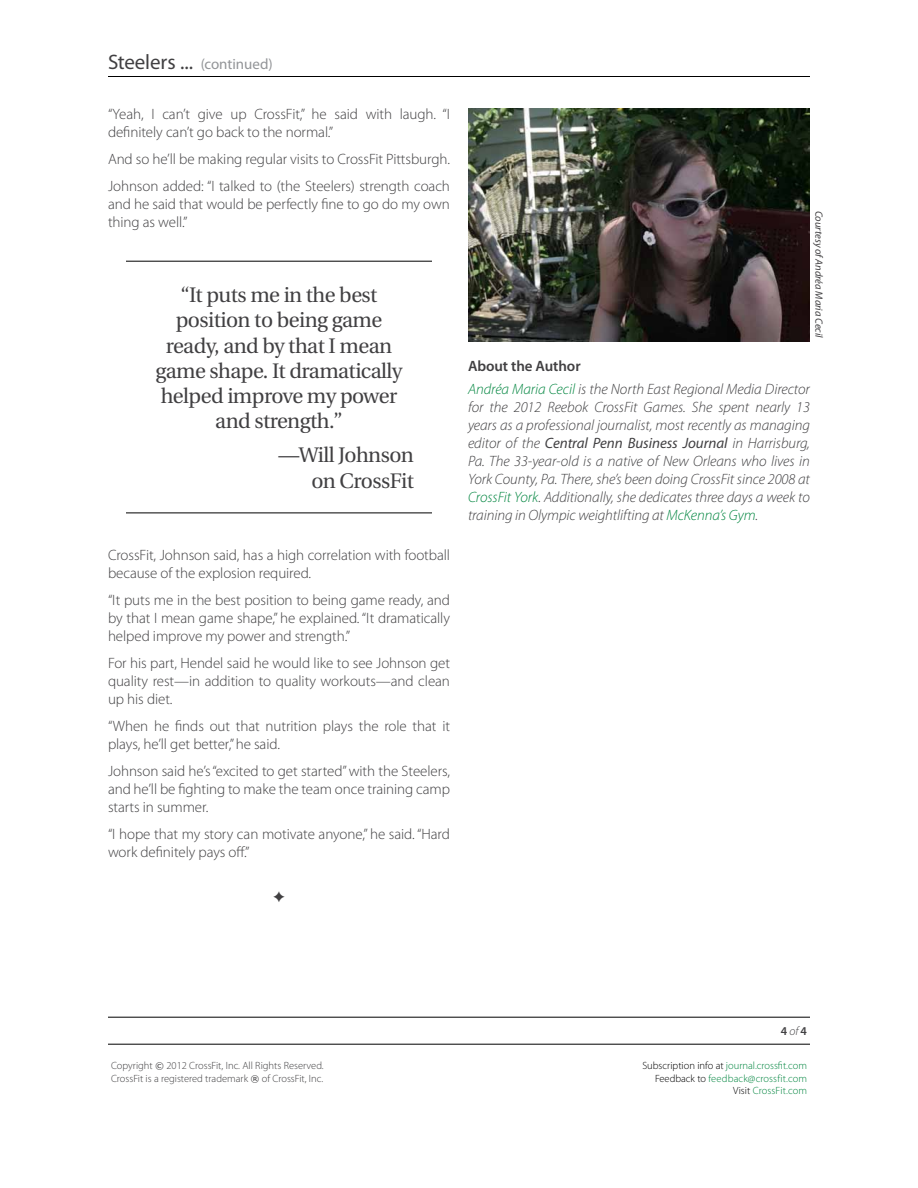
<style>
.page{position:relative;width:918px;height:1188px;background:#fff}
.page>*{position:absolute;margin:0;border:0;box-sizing:border-box;transform-origin:0 0}
.t1{font:21px/25.2px "Utopia";letter-spacing:-.025em;color:#414042;text-align:center}
.t2{font:21px "Myriad Pro";letter-spacing:-.005em;color:#414042}
.t3{font:300 15px/18px "Myriad Pro";letter-spacing:-.005em;color:#414042}
.t4{font:italic 300 15px/18px "Myriad Pro";letter-spacing:-.005em;color:#414042}
.t5{font:600 12px "Myriad Pro";color:#414042}
.t6{font:300 10.5px/12.6px "Myriad Pro";color:#414042}
.t7{font:300 10.5px/12.6px "Myriad Pro";color:#00853f;text-align:right}
.t8{font:italic 10.5px "Myriad Pro";letter-spacing:-.005em;color:#414042}
.s1{font-size:15px;color:#939598}
.s2{font-weight:600;font-style:normal}
.s3{color:#00853f}
.s4{font-weight:400}
.s5{font-weight:300;font-style:italic}
.s6{font-family:"Verdana";font-weight:400;font-size:9px}
.s7{color:#000}
</style>
<div class="page">
<hr style="left:108px;top:76px;width:702px;height:1px;background:#000">
<hr style="left:108px;top:1017px;width:702px;height:1px;background:#000">
<hr style="left:108px;top:1044px;width:702px;height:1px;background:#000">
<hr style="left:126px;top:261px;width:306px;height:1px;background:#000">
<hr style="left:126px;top:513px;width:306px;height:1px;background:#000">
<img style="left:468px;top:108px;width:342px;height:234px">
<h1 class="t2" style="left:108px;top:50px;width:166px">Steelers ... <span class="s1">(continued)</span></h1>
<p class="t3" style="left:108px;top:106px;width:344px">“Yeah, I can’t give up CrossFit,” he said with laugh. “I definitely can’t go back to the normal.”</p>
<p class="t3" style="left:108px;top:146px;width:344px;line-height:27px">And so he’ll be making regular visits to CrossFit Pittsburgh.<br>Johnson added: “I talked to (the Steelers) strength coach</p>
<p class="t3" style="left:108px;top:196px;width:343px">and he said that would be perfectly fine to go do my own thing as well.”</p>
<h1 class="t1" style="left:155px;top:283px;width:249px">“It puts me in the best position to being game ready, and by that I mean game shape. It dramatically helped improve my power and strength.”</h1>
<h1 class="t1" style="left:278px;top:443px;width:137px;text-align:right">—Will Johnson on CrossFit</h1>
<p class="t3" style="left:108px;top:547px;width:344px">CrossFit, Johnson said, has a high correlation with football because of the explosion required.</p>
<p class="t3" style="left:108px;top:592px;width:343px;text-align:justify">“It puts me in the best position to being game ready, and by that I mean game shape,” he explained. “It dramatically helped improve my power and strength.”</p>
<p class="t3" style="left:108px;top:655px;width:344px;text-align:justify">For his part, Hendel said he would like to see Johnson get quality rest—in addition to quality workouts—and clean up his diet.</p>
<p class="t3" style="left:108px;top:718px;width:344px">“When he finds out that nutrition plays the role that it plays, he’ll get better,” he said.</p>
<p class="t3" style="left:108px;top:763px;width:344px;text-align:justify">Johnson said he’s “excited to get started” with the Steelers, and he’ll be fighting to make the team once training camp starts in summer.</p>
<p class="t3" style="left:108px;top:826px;width:343px">“I hope that my story can motivate anyone,” he said. “Hard work definitely pays off.”</p>
<p class="t8" style="left:825px;top:211px;width:129px;rotate:90deg">Courtesy of Andréa Maria Cecil</p>
<p class="t4" style="left:468px;top:355px;width:343px;line-height:22.5px"><span class="s2">About the Author<br></span><span class="s3">Andréa Maria Cecil</span> is the North East Regional Media Director</p>
<p class="t4" style="left:468px;top:398px;width:344px;text-align:justify">for the 2012 Reebok CrossFit Games. She spent nearly 13 years as a professional journalist, most recently as managing editor of the <span class="s4">Central Penn Business Journal</span> in Harrisburg, Pa. The 33-year-old is a native of New Orleans who lives in York County, Pa. There, she’s been doing CrossFit since 2008 at <span class="s3">CrossFit York</span>. Additionally, she dedicates three days a week to training in Olympic weightlifting at <span class="s3">McKenna’s Gym</span>.</p>
<p class="t5" style="left:781px;top:1024px;width:28px">4 <span class="s5">of</span> 4</p>
<p class="t6" style="left:111px;top:1060px;width:214px">Copyright <span class="s6">©</span> 2012 CrossFit, Inc. All Rights Reserved.<br>CrossFit is a registered trademark <span class="s6">®</span> of CrossFit, Inc.</p>
<p class="t7" style="left:642px;top:1060px;width:166px"><span class="s7">Subscription info at</span> journal.crossfit.com<br><span class="s7">Feedback to</span> feedback@crossfit.com<br><span class="s7">Visit</span> CrossFit.com</p>
</div>
